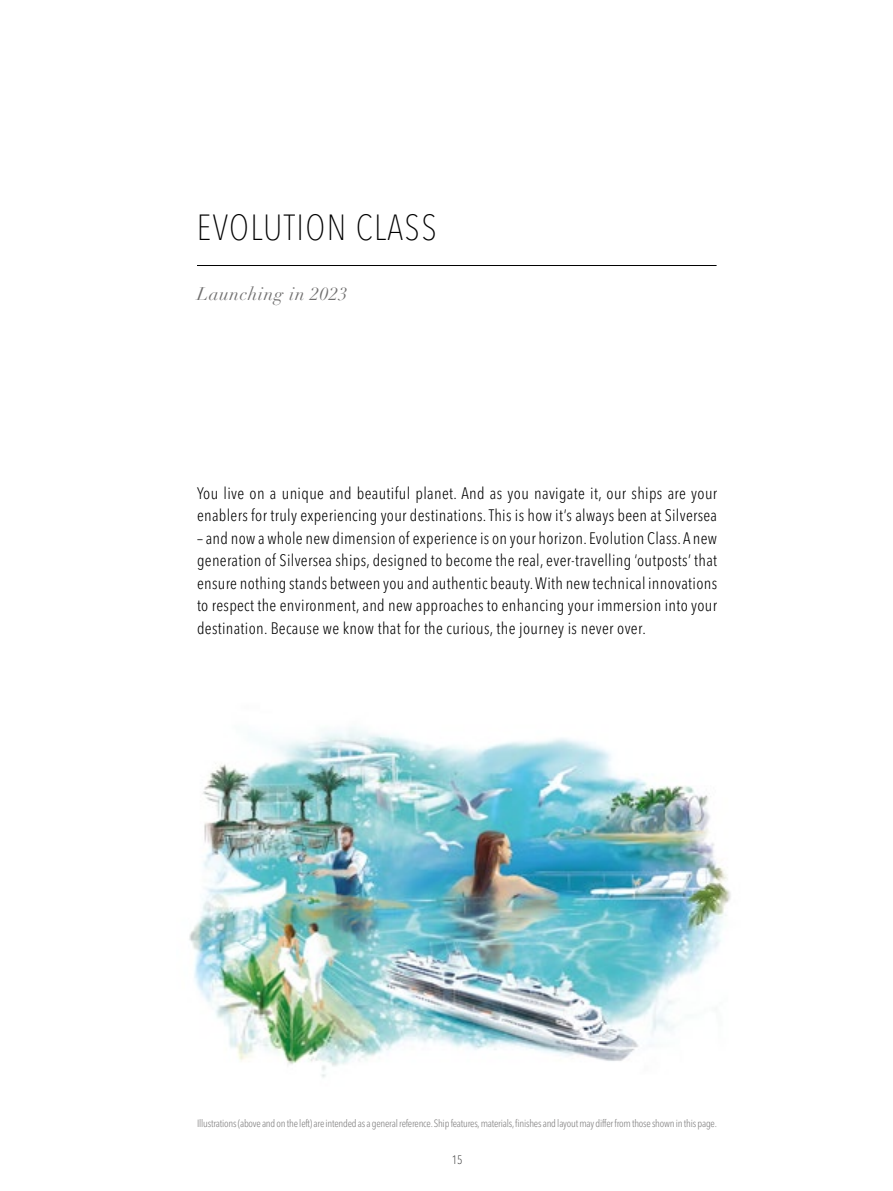
<style>
.page{position:relative;width:893px;height:1191px;background:#fff}
.page>*{position:absolute;margin:0;border:0;box-sizing:border-box;transform-origin:0 0}
.t1{font:100 condensed 36px "Avenir Next LT Pro";letter-spacing:.04em;color:#000}
.t2{font:italic 18px "Didot LT Pro";letter-spacing:.04em;color:#706f6f}
.t3{font:300 condensed 16.5px/22.5px "Avenir Next LT Pro";letter-spacing:.02em;color:#000}
.t4{font:100 condensed 12px "Avenir Next LT Pro";color:#000}
.t5{font:300 condensed 10.5px "Avenir Next LT Pro";letter-spacing:-.02em;color:#7c7b7b}
</style>
<div class="page">
<img style="left:189px;top:727px;width:542px;height:351px">
<hr style="left:197px;top:265px;width:520px;height:1px;background:#000">
<h1 class="t1" style="left:197px;top:206px;width:241px">EVOLUTION CLASS</h1>
<p class="t2" style="left:197px;top:282px;width:152px">Launching in 2023</p>
<p class="t3" style="left:197px;top:481px;width:522px">You live on a unique and beautiful planet. And as you navigate it, our ships are your enablers for truly experiencing your destinations. This is how it’s always been at Silversea</p>
<p class="t3" style="left:197px;top:526px;width:522px;text-align:justify">– and now a whole new dimension of experience is on your horizon. Evolution Class. A new generation of Silversea ships, designed to become the real, ever-travelling ‘outposts’ that ensure nothing stands between you and authentic beauty. With new technical innovations to respect the environment, and new approaches to enhancing your immersion into your destination. Because we know that for the curious, the journey is never over.</p>
<p class="t5" style="left:197px;top:1117px;width:521px">Illustrations (above and on the left) are intended as a general reference. Ship features, materials, finishes and layout may differ from those shown in this page.</p>
<p class="t4" style="left:452px;top:1152px;width:12px">15</p>
</div>
